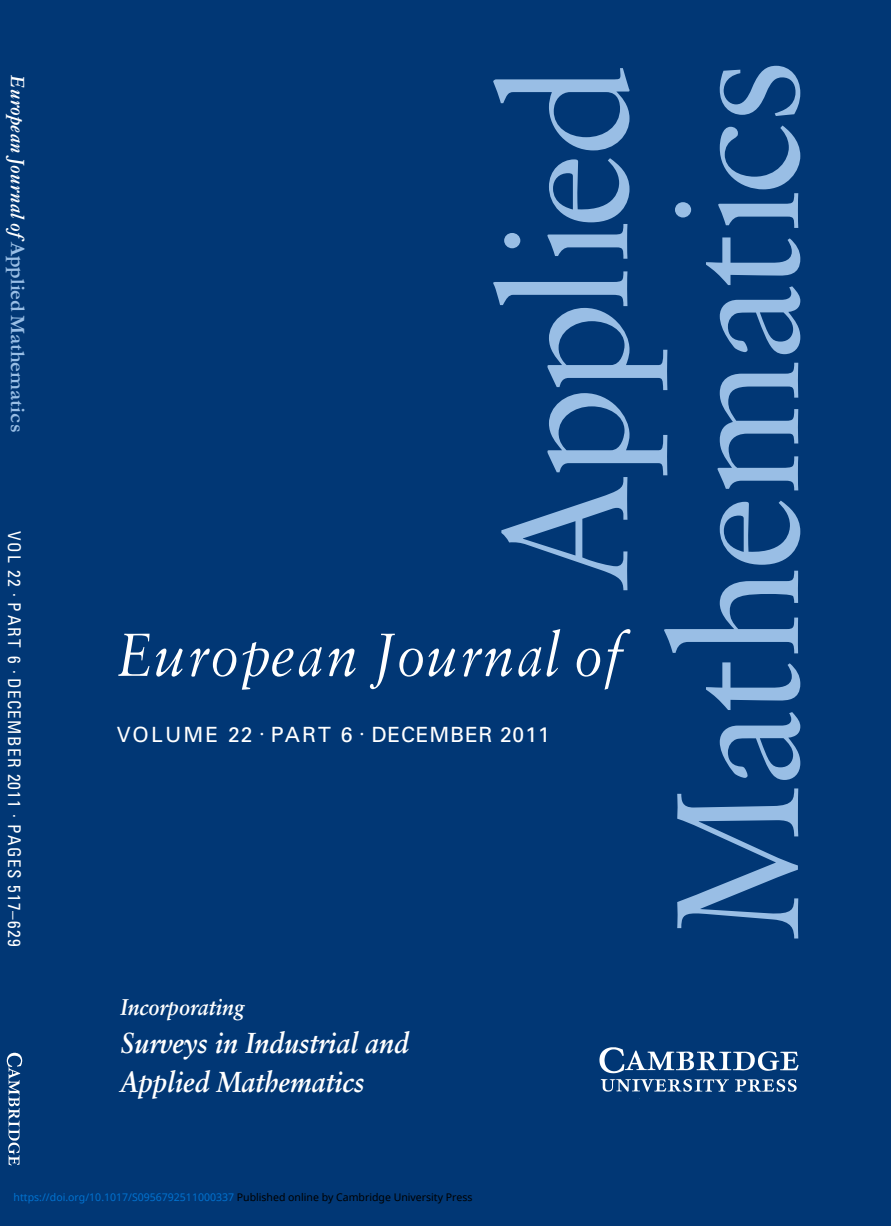
<style>
.page{position:relative;width:891px;height:1226px;background:#fff}
.page>*{position:absolute;margin:0;border:0;box-sizing:border-box;transform-origin:0 0}
.t1{font:185.5px/170.6px "Sabon";letter-spacing:-.035em;color:#99bee5;text-align:right;scale:.95 1}
.t2{font:italic 64.75px "Sabon";letter-spacing:.025em;color:#fff;scale:.9 1}
.t3{font:italic 700 28.88px/38.5px "Sabon";color:#fff;scale:.9 1}
.t4{font:italic 700 22.75px "Sabon";color:#fff;scale:.9 1}
.t5{font:700 21px "Garamond";letter-spacing:.005em;color:#99bee5}
.t6{font:21px "Univers";letter-spacing:.04em;color:#fff}
.t7{font:condensed 17.5px "Univers";letter-spacing:.075em;color:#fff}
.t8{font:10.5px "Noto Sans";color:#0172cf}
.s1{font-style:italic;color:#fff}
.s2{color:#000}
</style>
<div class="page">
<div style="left:0;top:0;width:890px;height:1225px;background:#013775"></div>
<h3 class="t5" style="left:26px;top:75px;width:358px;rotate:90deg"><span class="s1">European Journal of</span> Applied Mathematics</h3>
<h3 class="t7" style="left:21px;top:530px;width:417px;rotate:90deg">VOL 22 · PART 6 · DECEMBER 2011 · PAGES 517–629</h3>
<h1 class="t1" style="left:492px;top:942px;width:932px;rotate:-90deg">Applied<br>Mathematics</h1>
<h2 class="t2" style="left:117px;top:629px;width:563px">European Journal of</h2>
<h3 class="t6" style="left:117px;top:726px;width:434px">VOLUME 22 <sup>.</sup> PART 6 <sup>.</sup> DECEMBER 2011</h3>
<h3 class="t4" style="left:120px;top:997px;width:139px">Incorporating</h3>
<h3 class="t3" style="left:120px;top:1026px;width:322px">Surveys in Industrial and<br>Applied Mathematics</h3>
<p class="t8" style="left:14px;top:1189px;width:460px">https://doi.org/10.1017/S0956792511000337 <span class="s2">Published online by Cambridge University Press</span></p>
</div>
